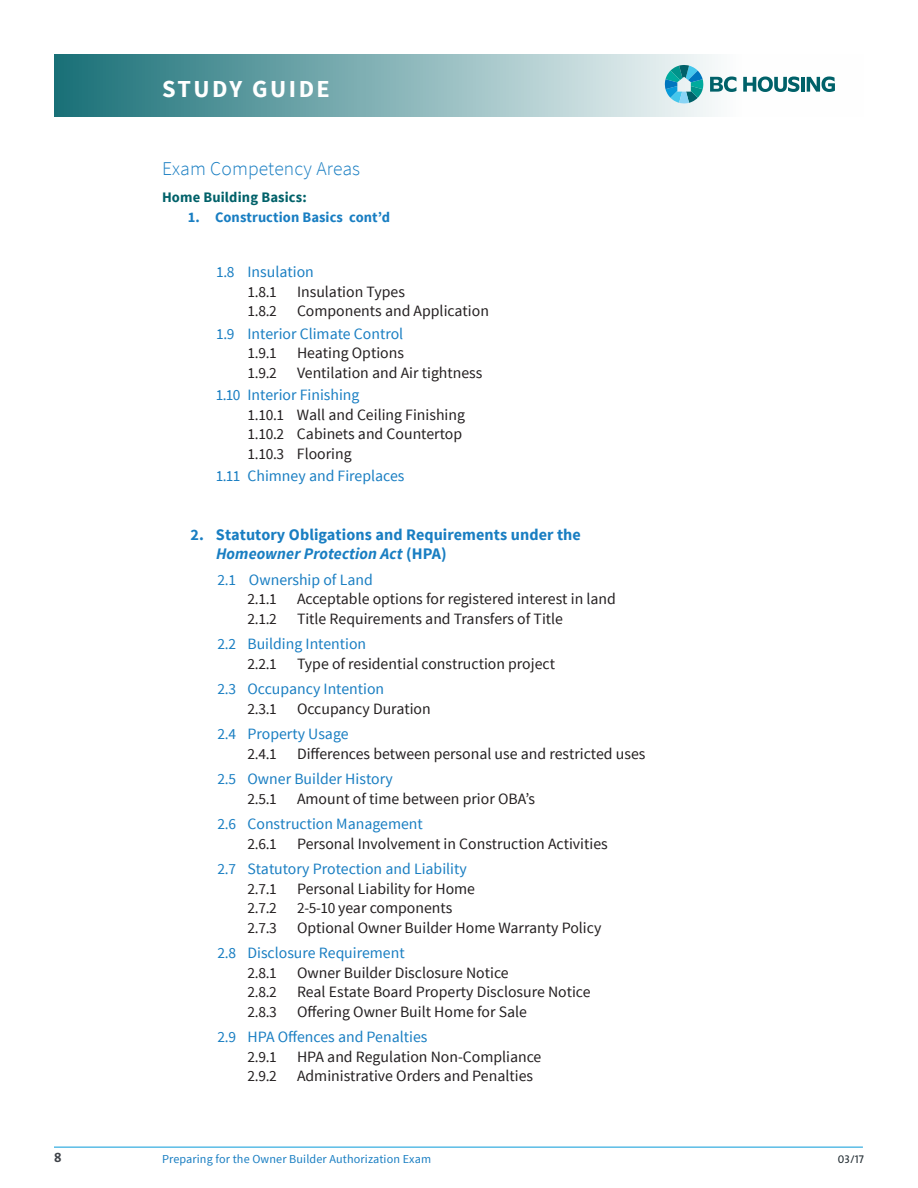
<style>
.page{position:relative;width:918px;height:1188px;background:#fff}
.page>*{position:absolute;margin:0;border:0;box-sizing:border-box;transform-origin:0 0}
.t1{font:700 24.3px "Source Sans Pro";letter-spacing:.1em;color:#fff}
.t2{font:300 19.5px "Source Sans Pro";letter-spacing:.01em;color:#197ec2}
.t3{font:700 16.2px/19.5px "Source Sans Pro";letter-spacing:.005em;color:#197ec2}
.t4{font:15.75px/25.5px "Source Sans Pro";color:#231f20}
.t5{font:15.75px "Source Sans Pro";color:#197ec2}
.t6{font:15.3px "Source Sans Pro";color:#231f20}
.t7{font:700 14.55px "Source Sans Pro";letter-spacing:.005em;color:#197ec2}
.t8{font:700 14.55px "Source Sans Pro";letter-spacing:.01em;color:#006169}
.t9{font:13.5px "The Sans Bold Caps";color:#3e4248}
.t10{font:12.15px "Source Sans Pro";letter-spacing:.01em;color:#197ec2}
.t11{font:11.25px "The Sans Caps";color:#252f35}
.s1{font-size:15.3px}
.s2{font-size:15.3px;color:#197ec2}
.s3{color:#197ec2}
.s4{font-style:italic}
</style>
<div class="page">
<svg style="left:54px;top:54px;width:602px;height:63px;background:#7cadb1"></svg>
<svg style="left:656px;top:54px;width:179px;height:63px"></svg>
<hr style="left:54px;top:1147px;width:809px;height:1px;background:#089ad9">
<h1 class="t1" style="left:162px;top:73px;width:169px">STUDY GUIDE</h1>
<p class="t2" style="left:162px;top:157px;width:200px">Exam Competency Areas</p>
<p class="t8" style="left:162px;top:188px;width:146px">Home Building Basics:</p>
<p class="t7" style="left:188px;top:207px;width:204px">1. Construction Basics cont’d</p>
<p class="t5" style="left:216px;top:262px;width:99px"><span class="s1">1.8</span> Insulation</p>
<p class="t6" style="left:248px;top:282px;width:31px">1.8.1</p>
<p class="t4" style="left:297px;top:279px;width:109px">Insulation Types</p>
<p class="t6" style="left:248px;top:302px;width:31px">1.8.2</p>
<p class="t4" style="left:216px;top:300px;width:274px;line-height:22.5px;text-indent:81px">Components and Application<br><span class="s2">1.9</span> <span class="s3">Interior Climate Control</span></p>
<p class="t6" style="left:248px;top:344px;width:31px">1.9.1</p>
<p class="t4" style="left:297px;top:340px;width:109px">Heating Options</p>
<p class="t6" style="left:248px;top:363px;width:31px">1.9.2</p>
<p class="t4" style="left:216px;top:361px;width:268px;line-height:22.5px;text-indent:81px">Ventilation and Air tightness<br><span class="s2">1.10</span> <span class="s3">Interior Finishing</span></p>
<p class="t4" style="left:248px;top:405px;width:219px;line-height:19.5px"><span class="s1">1.10.1</span> Wall and Ceiling Finishing<br><span class="s1">1.10.2</span> Cabinets and Countertop<br><span class="s1">1.10.3</span> Flooring</p>
<p class="t5" style="left:216px;top:466px;width:190px"><span class="s1">1.11</span> Chimney and Fireplaces</p>
<p class="t3" style="left:216px;top:525px;width:366px;text-indent:-26px">2. Statutory Obligations and Requirements under the<br><span class="s4">Homeowner Protection Act</span> (HPA)</p>
<p class="t5" style="left:218px;top:570px;width:157px"><span class="s1">2.1</span> Ownership of Land</p>
<p class="t6" style="left:248px;top:590px;width:31px">2.1.1</p>
<p class="t4" style="left:297px;top:586px;width:320px">Acceptable options for registered interest in land</p>
<p class="t6" style="left:248px;top:609px;width:31px">2.1.2</p>
<p class="t4" style="left:218px;top:606px;width:347px;text-indent:80px">Title Requirements and Transfers of Title<br><span class="s2">2.2</span> <span class="s3">Building Intention</span></p>
<p class="t6" style="left:248px;top:654px;width:31px">2.2.1</p>
<p class="t4" style="left:218px;top:651px;width:339px;text-indent:80px">Type of residential construction project<br><span class="s2">2.3</span> <span class="s3">Occupancy Intention</span></p>
<p class="t6" style="left:248px;top:699px;width:31px">2.3.1</p>
<p class="t4" style="left:218px;top:696px;width:215px;text-indent:80px">Occupancy Duration<br><span class="s2">2.4</span> <span class="s3">Property Usage</span></p>
<p class="t6" style="left:248px;top:744px;width:31px">2.4.1</p>
<p class="t4" style="left:218px;top:741px;width:429px;text-indent:80px">Differences between personal use and restricted uses<br><span class="s2">2.5</span> <span class="s3">Owner Builder History</span></p>
<p class="t6" style="left:248px;top:789px;width:31px">2.5.1</p>
<p class="t4" style="left:218px;top:786px;width:319px;text-indent:80px">Amount of time between prior OBA’s<br><span class="s2">2.6</span> <span class="s3">Construction Management</span></p>
<p class="t6" style="left:248px;top:834px;width:31px">2.6.1</p>
<p class="t4" style="left:218px;top:831px;width:392px;text-indent:80px">Personal Involvement in Construction Activities<br><span class="s2">2.7</span> <span class="s3">Statutory Protection and Liability</span></p>
<p class="t6" style="left:248px;top:879px;width:31px">2.7.1</p>
<p class="t4" style="left:297px;top:876px;width:180px">Personal Liability for Home</p>
<p class="t6" style="left:248px;top:899px;width:31px">2.7.2</p>
<p class="t4" style="left:297px;top:895px;width:157px"><span class="s1">2-5-10</span> year components</p>
<p class="t6" style="left:248px;top:918px;width:31px">2.7.3</p>
<p class="t4" style="left:218px;top:915px;width:385px;text-indent:80px">Optional Owner Builder Home Warranty Policy<br><span class="s2">2.8</span> <span class="s3">Disclosure Requirement</span></p>
<p class="t6" style="left:248px;top:963px;width:31px">2.8.1</p>
<p class="t4" style="left:297px;top:960px;width:213px">Owner Builder Disclosure Notice</p>
<p class="t6" style="left:248px;top:983px;width:31px">2.8.2</p>
<p class="t4" style="left:297px;top:979px;width:295px">Real Estate Board Property Disclosure Notice</p>
<p class="t6" style="left:248px;top:1002px;width:31px">2.8.3</p>
<p class="t4" style="left:218px;top:999px;width:311px;text-indent:80px">Offering Owner Built Home for Sale<br><span class="s2">2.9</span> <span class="s3">HPA Offences and Penalties</span></p>
<p class="t6" style="left:248px;top:1047px;width:31px">2.9.1</p>
<p class="t4" style="left:297px;top:1044px;width:246px">HPA and Regulation Non-Compliance</p>
<p class="t6" style="left:248px;top:1067px;width:31px">2.9.2</p>
<p class="t4" style="left:297px;top:1063px;width:238px">Administrative Orders and Penalties</p>
<p class="t9" style="left:54px;top:1146px;width:9px">8</p>
<p class="t10" style="left:162px;top:1151px;width:271px">Preparing for the Owner Builder Authorization Exam</p>
<p class="t11" style="left:838px;top:1150px;width:28px">03/17</p>
</div>
